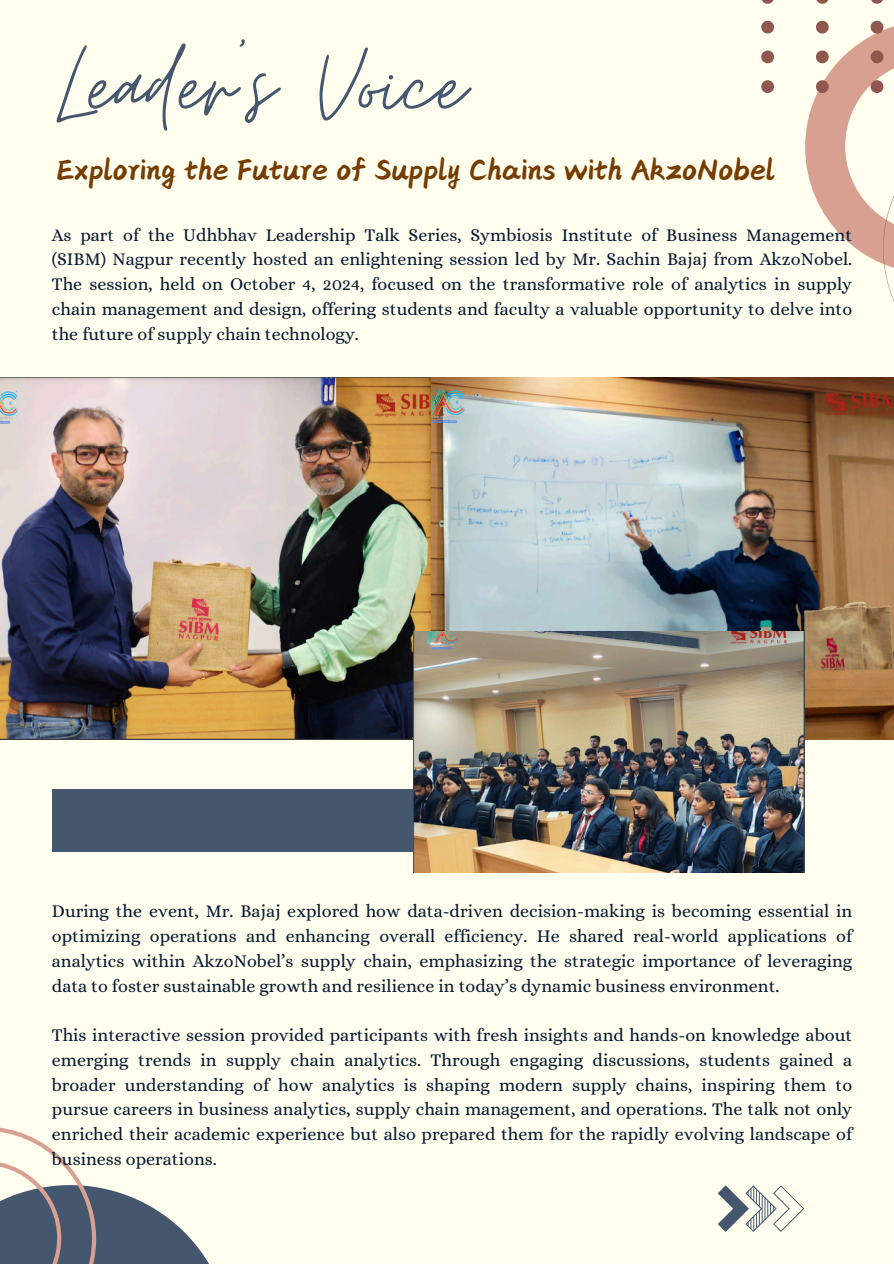
<style>
.page{position:relative;width:894px;height:1264px;background:#fff}
.page>*{position:absolute;margin:0;border:0;box-sizing:border-box;transform-origin:0 0}
.t1{font:117px "Moon Time";color:#45576e}
.t2{font:28.5px "Canva Scholar";color:#763c00}
.t3{font:18px/24.8px "Alice";color:#081a31;text-align:justify}
</style>
<div class="page">
<div style="left:0;top:0;width:893px;height:1263px;background:#fffeef"></div>
<svg style="left:762px;top:0;width:11px;height:4px"></svg>
<svg style="left:816px;top:0;width:12px;height:4px"></svg>
<svg style="left:871px;top:0;width:12px;height:4px"></svg>
<svg style="left:761px;top:21px;width:12px;height:13px"></svg>
<svg style="left:761px;top:50px;width:12px;height:13px"></svg>
<svg style="left:761px;top:80px;width:12px;height:13px"></svg>
<svg style="left:805px;top:20px;width:88px;height:279px"></svg>
<svg style="left:0;top:1127px;width:209px;height:136px"></svg>
<div style="left:52px;top:789px;width:457px;height:62px;background:#45576e"></div>
<svg style="left:717px;top:1185px;width:87px;height:46px"></svg>
<img style="left:0;top:377px;width:893px;height:362px">
<img style="left:413px;top:631px;width:391px;height:242px">
<p class="t1" style="left:56px;top:14px;width:410px">Leader’s Voice</p>
<h1 class="t2" style="left:56px;top:157px;width:719px">Exploring the Future of Supply Chains with AkzoNobel</h1>
<h2 class="t3" style="left:52px;top:222px;width:801px">As part of the Udhbhav Leadership Talk Series, Symbiosis Institute of Business Management (SIBM) Nagpur recently hosted an enlightening session led by Mr. Sachin Bajaj from AkzoNobel.<br>The session, held on October 4, 2024, focused on the transformative role of analytics in supply chain management and design, offering students and faculty a valuable opportunity to delve into the future of supply chain technology.</h2>
<p class="t3" style="left:52px;top:898px;width:801px">During the event, Mr. Bajaj explored how data-driven decision-making is becoming essential in optimizing operations and enhancing overall efficiency. He shared real-world applications of analytics within AkzoNobel’s supply chain, emphasizing the strategic importance of leveraging data to foster sustainable growth and resilience in today’s dynamic business environment.</p>
<p class="t3" style="left:52px;top:1022px;width:801px">This interactive session provided participants with fresh insights and hands-on knowledge about emerging trends in supply chain analytics. Through engaging discussions, students gained a broader understanding of how analytics is shaping modern supply chains, inspiring them to pursue careers in business analytics, supply chain management, and operations. The talk not only enriched their academic experience but also prepared them for the rapidly evolving landscape of business operations.</p>
</div>
